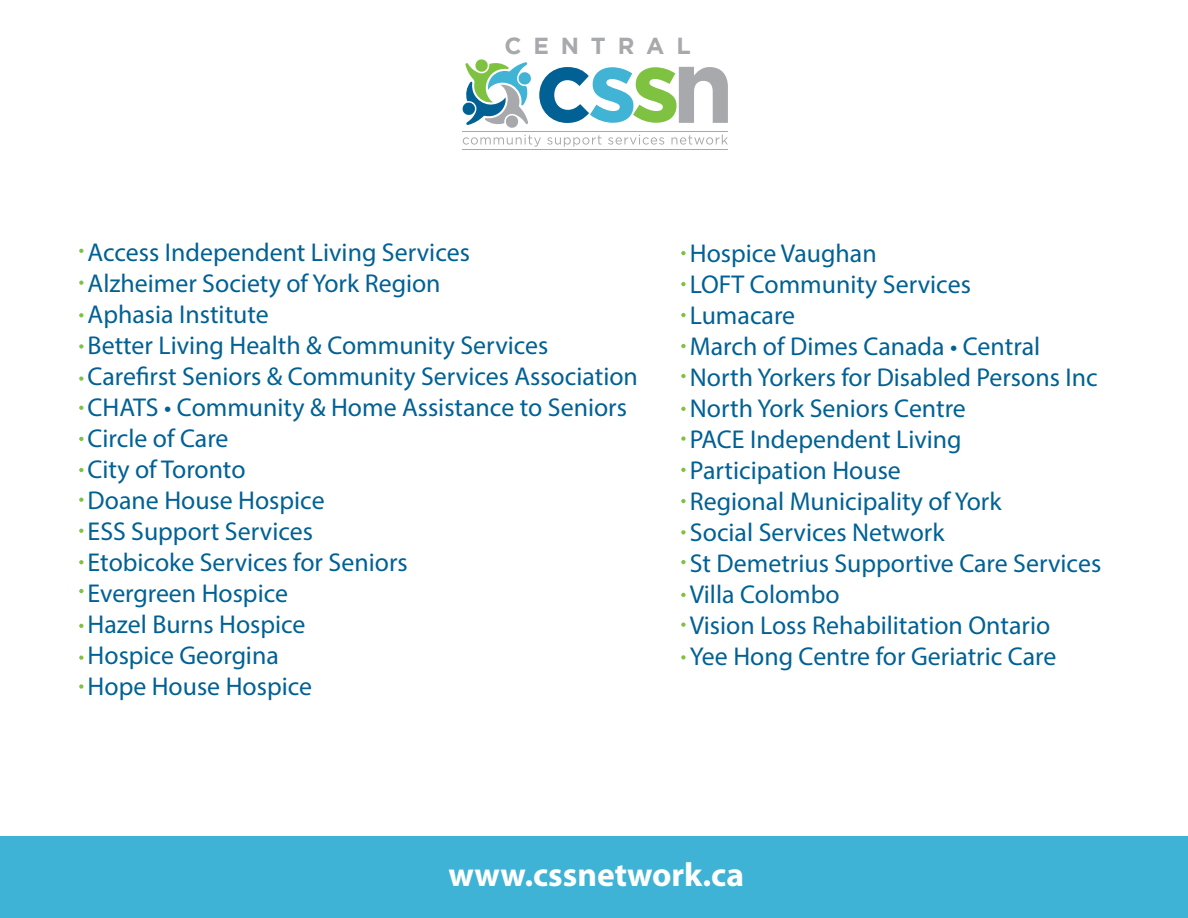
<style>
.page{position:relative;width:1188px;height:918px;background:#fff}
.page>*{position:absolute;margin:0;border:0;box-sizing:border-box;transform-origin:0 0}
.t1{font:700 33.6px "Myriad Pro";color:#fff}
.t2{font:25.8px "Myriad Pro";color:#006194}
.t3{font:700 23.1px "Gotham";letter-spacing:.51em;color:#a7a9ac}
</style>
<div class="page">
<svg style="left:463px;top:135px;width:78px;height:12px"></svg>
<svg style="left:547px;top:135px;width:55px;height:12px"></svg>
<svg style="left:608px;top:135px;width:56px;height:10px"></svg>
<svg style="left:672px;top:135px;width:56px;height:10px"></svg>
<svg style="left:462px;top:59px;width:69px;height:69px"></svg>
<svg style="left:539px;top:67px;width:189px;height:56px"></svg>
<hr style="left:462px;top:131px;width:266px;height:1px;background:#a8a9ad">
<hr style="left:462px;top:149px;width:266px;height:1px;background:#a8a9ad">
<div style="left:0;top:837px;width:1188px;height:81px;background:#3eb3d6"></div>
<svg style="left:79px;top:249px;width:5px;height:4px"></svg>
<svg style="left:681px;top:374px;width:5px;height:4px"></svg>
<svg style="left:681px;top:407px;width:5px;height:4px"></svg>
<svg style="left:681px;top:436px;width:5px;height:5px"></svg>
<svg style="left:681px;top:468px;width:5px;height:4px"></svg>
<svg style="left:681px;top:499px;width:5px;height:4px"></svg>
<svg style="left:681px;top:530px;width:5px;height:5px"></svg>
<svg style="left:681px;top:560px;width:5px;height:4px"></svg>
<svg style="left:681px;top:593px;width:5px;height:4px"></svg>
<svg style="left:681px;top:622px;width:5px;height:5px"></svg>
<svg style="left:79px;top:529px;width:5px;height:4px"></svg>
<svg style="left:79px;top:560px;width:5px;height:4px"></svg>
<svg style="left:79px;top:589px;width:5px;height:4px"></svg>
<svg style="left:79px;top:624px;width:5px;height:4px"></svg>
<svg style="left:79px;top:655px;width:5px;height:5px"></svg>
<svg style="left:79px;top:684px;width:5px;height:5px"></svg>
<svg style="left:681px;top:251px;width:5px;height:4px"></svg>
<svg style="left:681px;top:282px;width:5px;height:4px"></svg>
<svg style="left:681px;top:313px;width:5px;height:4px"></svg>
<svg style="left:681px;top:344px;width:5px;height:4px"></svg>
<svg style="left:79px;top:281px;width:5px;height:4px"></svg>
<svg style="left:79px;top:313px;width:5px;height:4px"></svg>
<svg style="left:79px;top:344px;width:5px;height:5px"></svg>
<svg style="left:79px;top:376px;width:5px;height:5px"></svg>
<svg style="left:79px;top:406px;width:5px;height:4px"></svg>
<svg style="left:79px;top:437px;width:5px;height:4px"></svg>
<svg style="left:79px;top:468px;width:5px;height:4px"></svg>
<svg style="left:79px;top:498px;width:5px;height:4px"></svg>
<svg style="left:681px;top:655px;width:5px;height:5px"></svg>
<p class="t3" style="left:505px;top:32px;width:188px">CENTRAL</p>
<p class="t2" style="left:88px;top:236px;width:384px">Access Independent Living Services</p>
<p class="t2" style="left:88px;top:267px;width:354px">Alzheimer Society of York Region</p>
<p class="t2" style="left:88px;top:298px;width:183px">Aphasia Institute</p>
<p class="t2" style="left:88px;top:329px;width:462px">Better Living Health &amp; Community Services</p>
<p class="t2" style="left:88px;top:360px;width:552px">Carefirst Seniors &amp; Community Services Association</p>
<p class="t2" style="left:88px;top:391px;width:541px">CHATS • Community &amp; Home Assistance to Seniors</p>
<p class="t2" style="left:88px;top:422px;width:142px">Circle of Care</p>
<p class="t2" style="left:88px;top:453px;width:159px">City of Toronto</p>
<p class="t2" style="left:88px;top:484px;width:239px">Doane House Hospice</p>
<p class="t2" style="left:88px;top:515px;width:227px">ESS Support Services</p>
<p class="t2" style="left:88px;top:546px;width:322px">Etobicoke Services for Seniors</p>
<p class="t2" style="left:88px;top:577px;width:202px">Evergreen Hospice</p>
<p class="t2" style="left:88px;top:608px;width:219px">Hazel Burns Hospice</p>
<p class="t2" style="left:88px;top:639px;width:193px">Hospice Georgina</p>
<p class="t2" style="left:88px;top:670px;width:226px">Hope House Hospice</p>
<p class="t2" style="left:690px;top:237px;width:188px">Hospice Vaughan</p>
<p class="t2" style="left:690px;top:268px;width:282px">LOFT Community Services</p>
<p class="t2" style="left:690px;top:299px;width:107px">Lumacare</p>
<p class="t2" style="left:690px;top:330px;width:352px">March of Dimes Canada • Central</p>
<p class="t2" style="left:690px;top:361px;width:409px">North Yorkers for Disabled Persons Inc</p>
<p class="t2" style="left:690px;top:392px;width:277px">North York Seniors Centre</p>
<p class="t2" style="left:690px;top:423px;width:273px">PACE Independent Living</p>
<p class="t2" style="left:690px;top:454px;width:212px">Participation House</p>
<p class="t2" style="left:690px;top:485px;width:313px">Regional Municipality of York</p>
<p class="t2" style="left:690px;top:516px;width:256px">Social Services Network</p>
<p class="t2" style="left:690px;top:547px;width:413px">St Demetrius Supportive Care Services</p>
<p class="t2" style="left:690px;top:578px;width:151px">Villa Colombo</p>
<p class="t2" style="left:690px;top:609px;width:362px">Vision Loss Rehabilitation Ontario</p>
<p class="t2" style="left:690px;top:640px;width:368px">Yee Hong Centre for Geriatric Care</p>
<p class="t1" style="left:448px;top:852px;width:297px">www.cssnetwork.ca</p>
</div>
